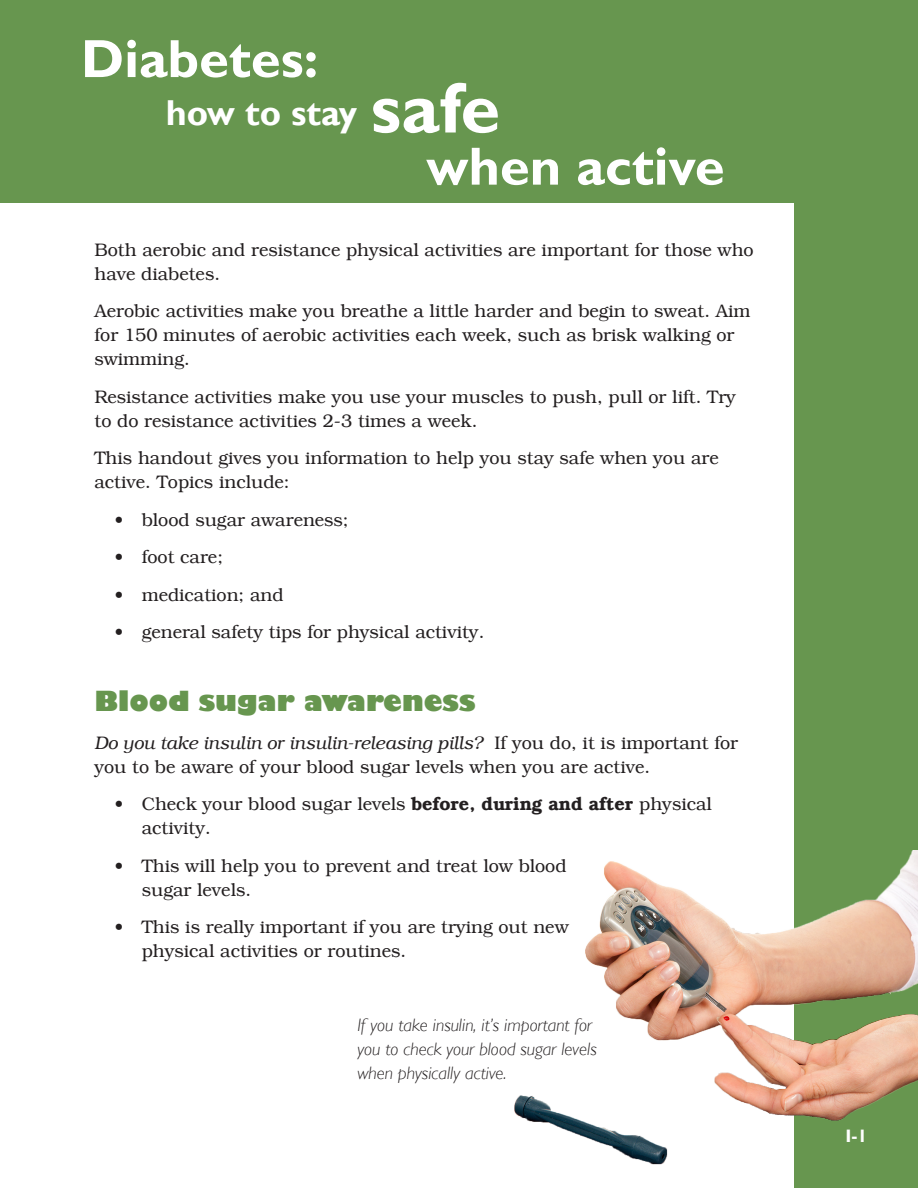
<style>
.page{position:relative;width:918px;height:1188px;background:#fff}
.page>*{position:absolute;margin:0;border:0;box-sizing:border-box;transform-origin:0 0}
.Main_title_1_-_48{font:700 72px "Gill Sans";color:#fff}
.Main_title_2_-_36{font:700 54px "Gill Sans";color:#fff}
.Main_title_4_-_24{font:700 36px "Gill Sans";color:#fff}
.Heading_green{font:800 27px "Gill Sans";color:#67964f}
.Body_Text{font:300 18px/24px "Bookman";color:#231f20}
.t1{font:italic 300 18px/24px "Gill Sans";color:#231f20}
.Page_number{font:700 18px "Gill Sans";color:#fff}
.s1{font-style:italic}
.s2{font-weight:600}
</style>
<div class="page">
<div style="left:0;top:0;width:918px;height:202px;background:#67964f"></div>
<div style="left:795px;top:0;width:123px;height:1188px;background:#67964f"></div>
<img style="left:514px;top:851px;width:404px;height:330px">
<p class="Main_title_2_-_36" style="left:81px;top:26px;width:239px">Diabetes:</p>
<p class="Main_title_4_-_24" style="left:166px;top:92px;width:193px">how to stay</p>
<p class="Main_title_1_-_48" style="left:371px;top:65px;width:131px">safe</p>
<p class="Main_title_2_-_36" style="left:426px;top:134px;width:300px">when active</p>
<p class="Body_Text" style="left:94px;top:238px;width:661px">Both aerobic and resistance physical activities are important for those who have diabetes.</p>
<p class="Body_Text" style="left:94px;top:299px;width:657px">Aerobic activities make you breathe a little harder and begin to sweat. Aim for 150 minutes of aerobic activities each week, such as brisk walking or swimming.</p>
<p class="Body_Text" style="left:94px;top:385px;width:643px">Resistance activities make you use your muscles to push, pull or lift. Try to do resistance activities 2-3 times a week.</p>
<p class="Body_Text" style="left:94px;top:446px;width:626px">This handout gives you information to help you stay safe when you are active. Topics include:</p>
<p class="Body_Text" style="left:115px;top:508px;width:235px">• blood sugar awareness;</p>
<p class="Body_Text" style="left:115px;top:545px;width:110px">• foot care;</p>
<p class="Body_Text" style="left:115px;top:583px;width:170px">• medication; and</p>
<p class="Body_Text" style="left:115px;top:620px;width:371px">• general safety tips for physical activity.</p>
<p class="Heading_green" style="left:94px;top:684px;width:383px">Blood sugar awareness</p>
<p class="Body_Text" style="left:94px;top:731px;width:645px"><span class="s1">Do you take insulin or insulin-releasing pills?</span> If you do, it is important for you to be aware of your blood sugar levels when you are active.</p>
<p class="Body_Text" style="left:142px;top:792px;width:572px;text-indent:-27px">• Check your blood sugar levels <span class="s2">before, during and after</span> physical activity.</p>
<p class="Body_Text" style="left:142px;top:854px;width:426px;text-indent:-27px">• This will help you to prevent and treat low blood sugar levels.</p>
<p class="Body_Text" style="left:142px;top:915px;width:428px;text-indent:-27px">• This is really important if you are trying out new physical activities or routines.</p>
<p class="t1" style="left:357px;top:1013px;width:241px">If you take insulin, it’s important for you to check your blood sugar levels when physically active.</p>
<p class="Page_number" style="left:846px;top:1125px;width:23px">I-1</p>
</div>
